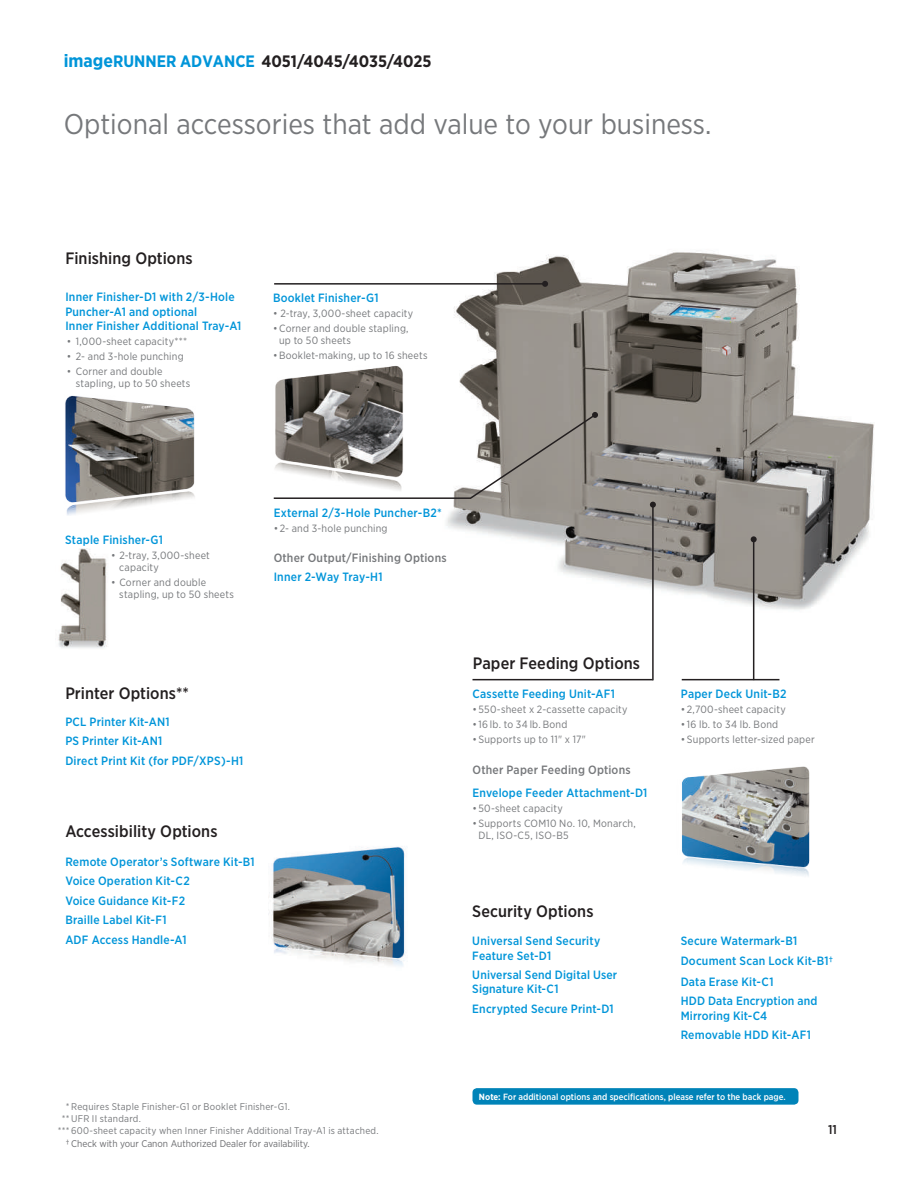
<style>
.page{position:relative;width:918px;height:1188px;background:#fff}
.page>*{position:absolute;margin:0;border:0;box-sizing:border-box;transform-origin:0 0}
.t1{font:28.5px "Gotham Narrow";color:#76787b}
.t2{font:500 16.5px "Gotham Narrow";letter-spacing:.005em;color:#231f20}
.t3{font:700 16.5px "Gotham Narrow";color:#231f20}
.t4{font:500 12.75px "Gotham Narrow";color:#231f20}
.t5{font:500 12px/19.5px "Gotham Narrow";letter-spacing:.015em;color:#0095d9}
.t6{font:500 12px "Gotham Narrow";letter-spacing:.02em;color:#76787b}
.t7{font:10.5px/12px "Gotham Narrow";letter-spacing:.02em;color:#76787b}
.t8{font:9.75px "Gotham Narrow";letter-spacing:.02em;color:#76787b}
.t9{font:9.75px "Gotham Narrow";color:#6c6d70}
.t10{font:500 9px "Gotham Narrow";color:#fff}
.s1{font-size:18px;color:#0095d9}
.s2{color:#0095d9}
.s3{font-size:10.5px}
.s4{font-weight:700}
</style>
<div class="page">
<div style="left:472px;top:1088px;width:326px;height:17px;background:#0083b8;border-radius:4px"></div>
<img style="left:446px;top:252px;width:428px;height:370px">
<svg style="left:417px;top:412px;width:181px;height:88px"></svg>
<hr style="left:274px;top:283px;width:271px;height:2px;background:#231f20">
<svg style="left:542px;top:281px;width:6px;height:6px"></svg>
<hr style="left:472px;top:679px;width:181px;height:1px;background:#231f20">
<hr style="left:682px;top:679px;width:97px;height:1px;background:#231f20">
<hr style="left:753px;top:539px;width:1px;height:141px;background:#231f20">
<svg style="left:751px;top:536px;width:6px;height:6px"></svg>
<hr style="left:652px;top:505px;width:2px;height:175px;background:#231f20">
<svg style="left:650px;top:502px;width:6px;height:6px"></svg>
<img style="left:273px;top:366px;width:144px;height:133px">
<img style="left:682px;top:766px;width:128px;height:110px">
<img style="left:269px;top:846px;width:137px;height:121px">
<img style="left:58px;top:549px;width:50px;height:99px">
<img style="left:65px;top:395px;width:130px;height:120px">
<h2 class="t3" style="left:64px;top:50px;width:369px"><span class="s1">image</span><span class="s2">RUNNER ADVANCE</span> 4051/4045/4035/4025</h2>
<h1 class="t1" style="left:64px;top:106px;width:649px">Optional accessories that add value to your business.</h1>
<h2 class="t2" style="left:65px;top:248px;width:129px">Finishing Options</h2>
<p class="t5" style="left:65px;top:290px;width:178px;line-height:14.2px">Inner Finisher-D1 with 2/3-Hole<br>Puncher-A1 and optional<br>Inner Finisher Additional Tray-A1</p>
<p class="t7" style="left:67px;top:335px;width:122px">• 1,000-sheet capacity***</p>
<p class="t7" style="left:67px;top:350px;width:118px">• 2- and 3-hole punching</p>
<p class="t7" style="left:76px;top:365px;width:116px;text-indent:-9px">• Corner and double stapling, up to 50 sheets</p>
<p class="t5" style="left:273px;top:288px;width:107px">Booklet Finisher-G1</p>
<p class="t7" style="left:273px;top:307px;width:142px">• 2-tray, 3,000-sheet capacity</p>
<p class="t7" style="left:279px;top:322px;width:131px;text-indent:-6px">•Corner and double stapling, up to 50 sheets</p>
<p class="t7" style="left:273px;top:349px;width:156px">•Booklet-making, up to 16 sheets</p>
<p class="t5" style="left:65px;top:529px;width:99px">Staple Finisher-G1</p>
<p class="t7" style="left:119px;top:549px;width:92px;text-indent:-8px">• 2-tray, 3,000-sheet capacity</p>
<p class="t7" style="left:119px;top:576px;width:116px;text-indent:-8px">• Corner and double stapling, up to 50 sheets</p>
<p class="t5" style="left:274px;top:503px;width:170px">External 2/3-Hole Puncher-B2*</p>
<p class="t7" style="left:274px;top:522px;width:115px">• 2- and 3-hole punching</p>
<p class="t6" style="left:274px;top:550px;width:174px">Other Output/Finishing Options</p>
<p class="t5" style="left:274px;top:567px;width:110px">Inner 2-Way Tray-H1</p>
<h2 class="t2" style="left:65px;top:682px;width:125px">Printer Options**</h2>
<p class="t5" style="left:65px;top:712px;width:180px">PCL Printer Kit-AN1<br>PS Printer Kit-AN1<br>Direct Print Kit (for PDF/XPS)-H1</p>
<h2 class="t2" style="left:65px;top:821px;width:154px">Accessibility Options</h2>
<p class="t5" style="left:65px;top:852px;width:191px">Remote Operator’s Software Kit-B1<br>Voice Operation Kit-C2<br>Voice Guidance Kit-F2<br>Braille Label Kit-F1<br>ADF Access Handle-A1</p>
<p class="t8" style="left:66px;top:1100px;width:226px">*Requires Staple Finisher-G1 or Booklet Finisher-G1.</p>
<p class="t8" style="left:62px;top:1112px;width:81px">**UFR II standard.</p>
<p class="t8" style="left:58px;top:1124px;width:322px">*** 600-sheet capacity when Inner Finisher Additional Tray-A1 is attached.</p>
<p class="t9" style="left:66px;top:1138px;width:245px"><span class="s3">†</span> Check with your Canon Authorized Dealer for availability.</p>
<h2 class="t2" style="left:473px;top:652px;width:169px">Paper Feeding Options</h2>
<p class="t5" style="left:472px;top:684px;width:144px">Cassette Feeding Unit-AF1</p>
<p class="t7" style="left:472px;top:703px;width:157px">• 550-sheet x 2-cassette capacity</p>
<p class="t7" style="left:472px;top:718px;width:96px">• 16 lb. to 34 lb. Bond</p>
<p class="t7" style="left:472px;top:733px;width:115px">• Supports up to 11" x 17"</p>
<p class="t6" style="left:472px;top:762px;width:160px">Other Paper Feeding Options</p>
<p class="t5" style="left:472px;top:782px;width:176px">Envelope Feeder Attachment-D1</p>
<p class="t7" style="left:472px;top:802px;width:92px">• 50-sheet capacity</p>
<p class="t7" style="left:478px;top:817px;width:159px;text-indent:-6px">• Supports COM10 No. 10, Monarch,<br>DL, ISO-C5, ISO-B5</p>
<h2 class="t2" style="left:472px;top:901px;width:123px">Security Options</h2>
<p class="t5" style="left:472px;top:934px;width:129px;line-height:14.2px">Universal Send Security<br>Feature Set-D1</p>
<p class="t5" style="left:472px;top:968px;width:146px;line-height:14.2px">Universal Send Digital User<br>Signature Kit-C1</p>
<p class="t5" style="left:472px;top:999px;width:143px">Encrypted Secure Print-D1</p>
<p class="t5" style="left:681px;top:684px;width:107px">Paper Deck Unit-B2</p>
<p class="t7" style="left:681px;top:703px;width:106px">• 2,700-sheet capacity</p>
<p class="t7" style="left:681px;top:718px;width:99px">• 16 lb. to 34 lb. Bond</p>
<p class="t7" style="left:681px;top:733px;width:135px">• Supports letter-sized paper</p>
<p class="t5" style="left:681px;top:931px;width:154px">Secure Watermark-B1<br>Document Scan Lock Kit-B1†</p>
<p class="t5" style="left:681px;top:972px;width:138px">Data Erase Kit-C1<br>HDD Data Encryption and</p>
<p class="t5" style="left:681px;top:1005px;width:132px">Mirroring Kit-C4<br>Removable HDD Kit-AF1</p>
<p class="t10" style="left:479px;top:1091px;width:308px"><span class="s4">Note:</span> For additional options and specifications, please refer to the back page.</p>
<p class="t4" style="left:828px;top:1121px;width:10px">11</p>
</div>
